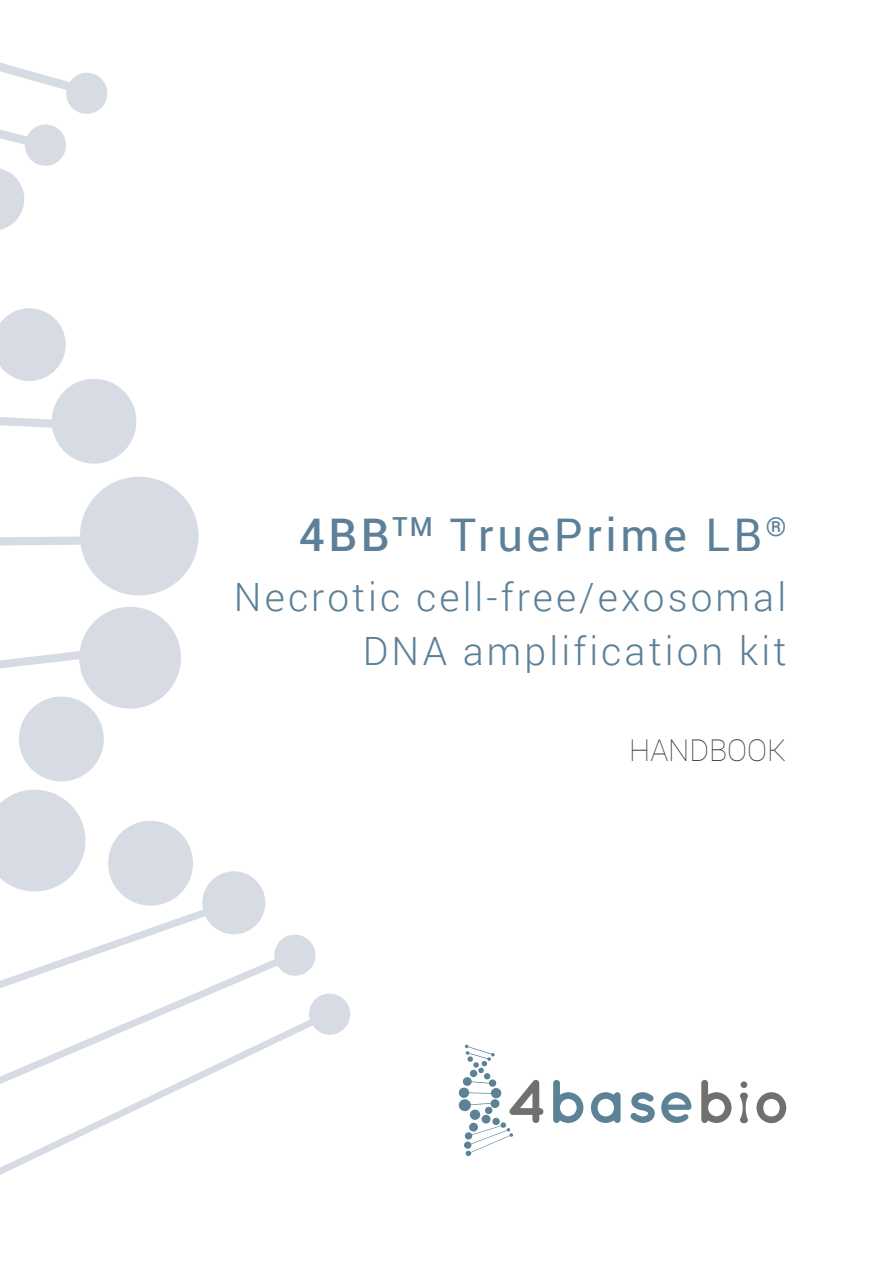
<style>
.page{position:relative;width:893px;height:1263px;background:#fff}
.page>*{position:absolute;margin:0;border:0;box-sizing:border-box;transform-origin:0 0}
.t1{font:45px "Roboto";letter-spacing:.08em;color:#5d8099}
.t2{font:300 39px/54px "Roboto";letter-spacing:.08em;color:#5d8099;text-align:right}
.t3{font:100 30px "Roboto";color:#3c3c3b}
.s1{font-weight:500}
</style>
<div class="page">
<svg style="left:266px;top:934px;width:50px;height:42px;fill:#d7dbe4"></svg>
<svg style="left:0;top:993px;width:350px;height:182px"></svg>
<svg style="left:0;top:62px;width:108px;height:168px"></svg>
<svg style="left:0;top:871px;width:266px;height:214px"></svg>
<svg style="left:107px;top:821px;width:87px;height:85px"></svg>
<svg style="left:0;top:308px;width:137px;height:156px"></svg>
<svg style="left:0;top:789px;width:86px;height:103px"></svg>
<svg style="left:0;top:476px;width:199px;height:306px"></svg>
<svg style="left:459px;top:1044px;width:84px;height:112px"></svg>
<svg style="left:553px;top:1080px;width:30px;height:43px"></svg>
<svg style="left:591px;top:1092px;width:30px;height:31px"></svg>
<svg style="left:630px;top:1092px;width:25px;height:31px"></svg>
<svg style="left:661px;top:1092px;width:30px;height:31px"></svg>
<svg style="left:701px;top:1080px;width:30px;height:43px"></svg>
<svg style="left:756px;top:1092px;width:30px;height:31px"></svg>
<svg style="left:740px;top:1092px;width:8px;height:31px"></svg>
<div style="left:741px;top:1081px;width:6px;height:7px;background:#70706e;border-radius:50%"></div>
<p class="t1" style="left:299px;top:503px;width:488px"><span class="s1">4BB</span><sup>TM</sup> TruePrime LB<sup>®</sup></p>
<p class="t2" style="left:234px;top:569px;width:554px">Necrotic cell-free/exosomal<br>DNA amplification kit</p>
<p class="t3" style="left:629px;top:730px;width:159px">HANDBOOK</p>
</div>
